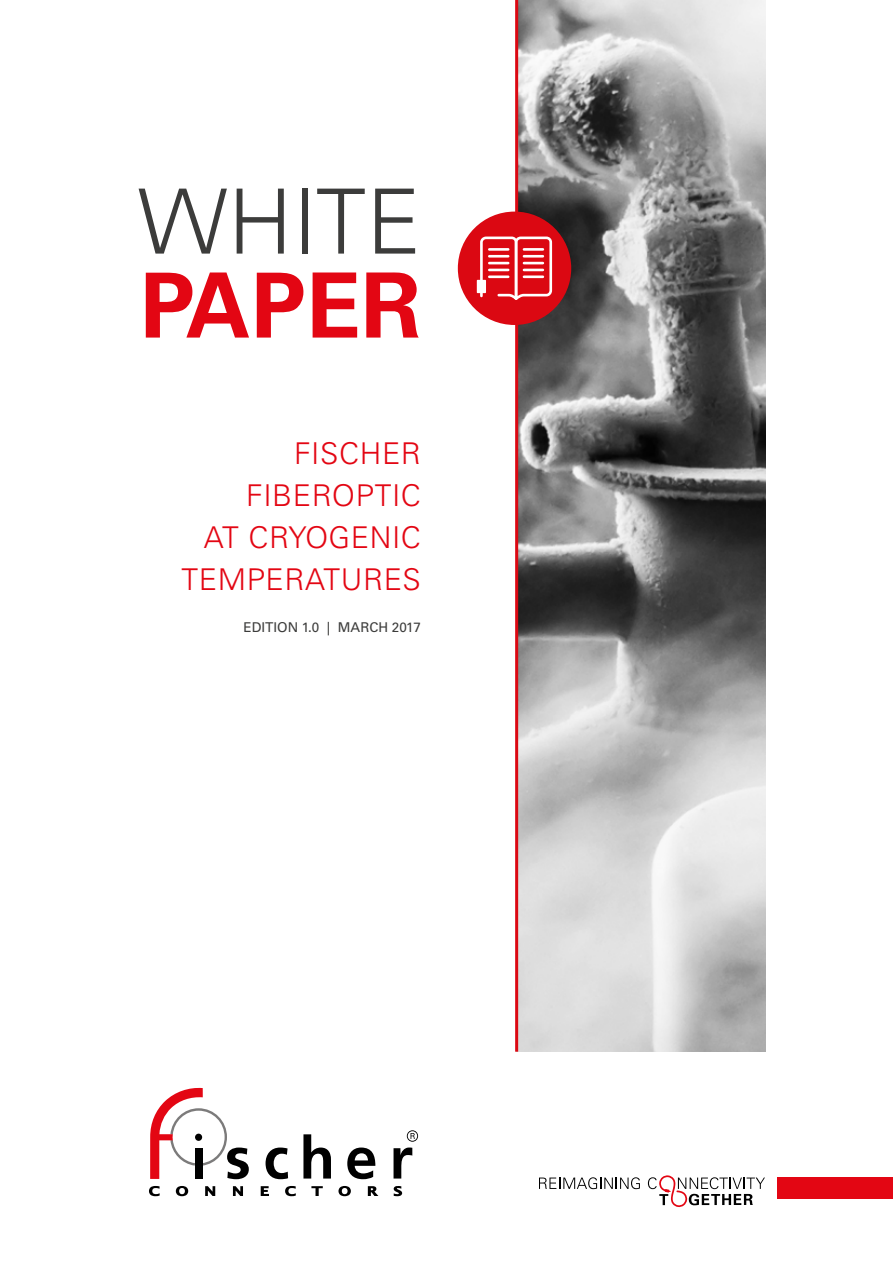
<style>
.page{position:relative;width:893px;height:1263px;background:#fff}
.page>*{position:absolute;margin:0;border:0;box-sizing:border-box;transform-origin:0 0}
.t1{font:300 90px "Univers";color:#3c3c3b}
.t2{font:700 90px "Univers";color:#e30613}
.t3{font:300 30px/42px "Univers";letter-spacing:.02em;color:#e30613;text-align:right}
.t4{font:13.5px "Univers";color:#3c3c3b}
</style>
<div class="page">
<div style="left:778px;top:1177px;width:115px;height:22px;background:#e30613"></div>
<svg style="left:539px;top:1177px;width:101px;height:12px"></svg>
<svg style="left:648px;top:1175px;width:117px;height:32px"></svg>
<img style="left:518px;top:0;width:247px;height:1052px">
<svg style="left:150px;top:1087px;width:99px;height:92px"></svg>
<svg style="left:266px;top:1147px;width:22px;height:32px"></svg>
<svg style="left:303px;top:1134px;width:28px;height:44px"></svg>
<svg style="left:347px;top:1147px;width:28px;height:32px"></svg>
<svg style="left:394px;top:1130px;width:24px;height:48px"></svg>
<svg style="left:149px;top:1186px;width:11px;height:10px"></svg>
<svg style="left:176px;top:1186px;width:12px;height:10px"></svg>
<svg style="left:205px;top:1186px;width:10px;height:10px"></svg>
<svg style="left:233px;top:1186px;width:10px;height:10px"></svg>
<svg style="left:261px;top:1186px;width:8px;height:10px"></svg>
<svg style="left:285px;top:1186px;width:11px;height:10px"></svg>
<svg style="left:311px;top:1186px;width:12px;height:10px"></svg>
<svg style="left:338px;top:1186px;width:13px;height:10px"></svg>
<svg style="left:368px;top:1186px;width:10px;height:10px"></svg>
<svg style="left:394px;top:1186px;width:8px;height:10px"></svg>
<hr style="left:515px;top:0;width:3px;height:1052px;background:#db0812">
<div style="left:458px;top:212px;width:113px;height:113px;background:#db0812;border-radius:50%"></div>
<div style="left:477px;top:280px;width:9px;height:13px;background:#fff"></div>
<svg style="left:479px;top:236px;width:74px;height:64px"></svg>
<hr style="left:524px;top:275px;width:19px;height:3px;background:#fff">
<h1 class="t1" style="left:138px;top:167px;width:285px">WHITE</h1>
<h1 class="t2" style="left:140px;top:253px;width:282px">PAPER</h1>
<p class="t3" style="left:182px;top:432px;width:241px">FISCHER<br>FIBEROPTIC<br>AT CRYOGENIC<br>TEMPERATURES</p>
<p class="t4" style="left:243px;top:619px;width:179px">EDITION 1.0 | MARCH 2017</p>
</div>
